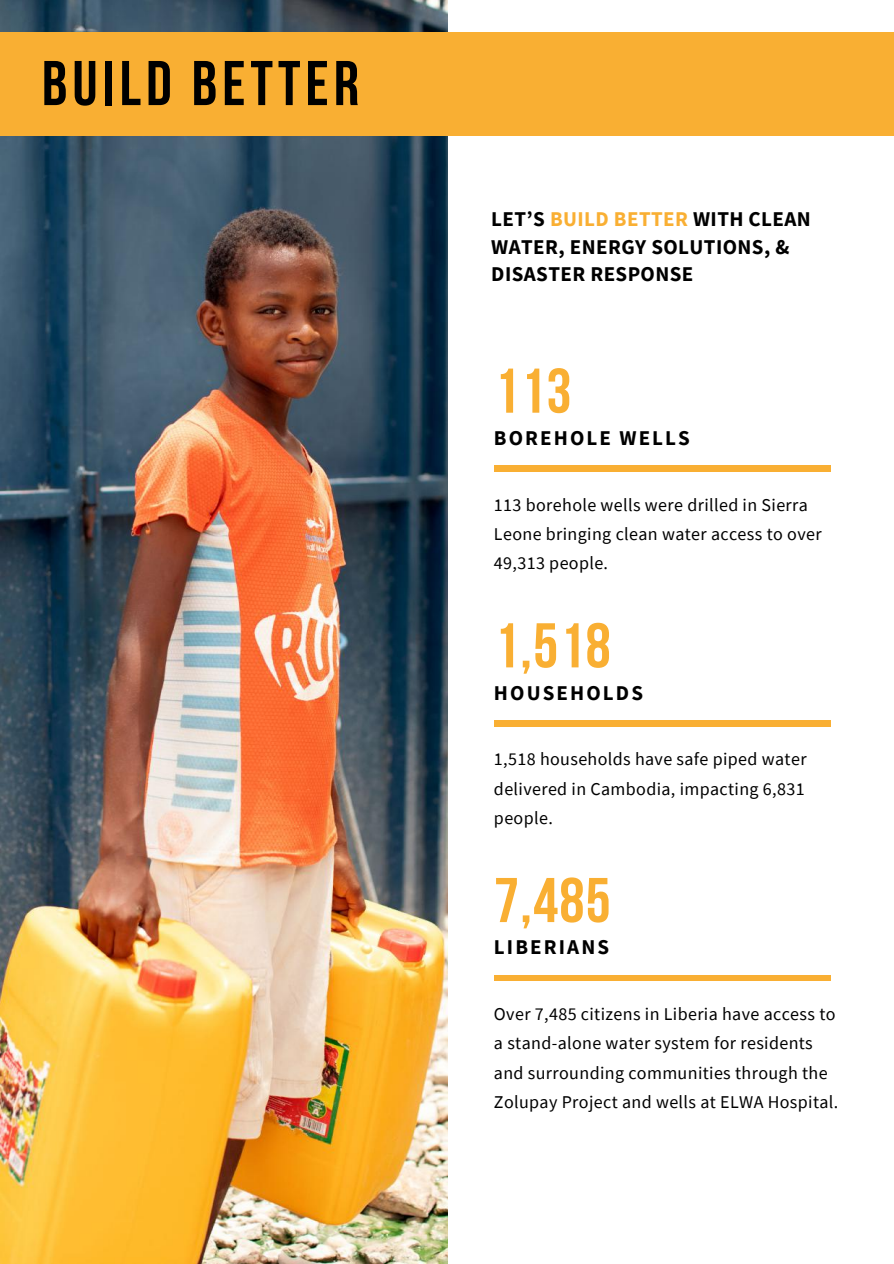
<style>
.page{position:relative;width:894px;height:1264px;background:#fff}
.page>*{position:absolute;margin:0;border:0;box-sizing:border-box;transform-origin:0 0}
.t1{font:700 63px "Bebas Neue";letter-spacing:.02em;color:#f9af33}
.t2{font:700 63px "Bebas Neue";letter-spacing:.08em;color:#000}
.t3{font:700 21px/27px "Source Sans Pro";letter-spacing:.02em;color:#000}
.t4{font:700 21px "Source Sans Pro";letter-spacing:.1em;color:#000}
.t5{font:18px/29.2px "Source Sans Pro";letter-spacing:.02em;color:#000}
.s1{color:#f9af33}
</style>
<div class="page">
<img style="left:0;top:0;width:447px;height:1263px">
<div style="left:494px;top:466px;width:336px;height:5px;background:#f9af33"></div>
<div style="left:0;top:32px;width:893px;height:104px;background:#f9af33"></div>
<div style="left:494px;top:975px;width:336px;height:5px;background:#f9af33"></div>
<div style="left:494px;top:720px;width:336px;height:6px;background:#f9af33"></div>
<h1 class="t2" style="left:42px;top:58px;width:319px">BUILD BETTER</h1>
<p class="t3" style="left:491px;top:205px;width:321px">LET’S <span class="s1">BUILD BETTER</span> WITH CLEAN<br>WATER, ENERGY SOLUTIONS, &amp;<br>DISASTER RESPONSE</p>
<h1 class="t1" style="left:494px;top:365px;width:79px">113</h1>
<p class="t4" style="left:494px;top:424px;width:197px">BOREHOLE WELLS</p>
<p class="t5" style="left:494px;top:490px;width:329px">113 borehole wells were drilled in Sierra<br>Leone bringing clean water access to over<br>49,313 people.</p>
<h1 class="t1" style="left:494px;top:620px;width:118px">1,518</h1>
<p class="t4" style="left:494px;top:679px;width:150px">HOUSEHOLDS</p>
<p class="t5" style="left:494px;top:744px;width:314px;text-align:justify">1,518 households have safe piped water delivered in Cambodia, impacting 6,831 people.</p>
<h1 class="t1" style="left:494px;top:874px;width:118px">7,485</h1>
<p class="t4" style="left:494px;top:933px;width:117px">LIBERIANS</p>
<p class="t5" style="left:494px;top:999px;width:346px">Over 7,485 citizens in Liberia have access to a stand-alone water system for residents and surrounding communities through the Zolupay Project and wells at ELWA Hospital.</p>
</div>
